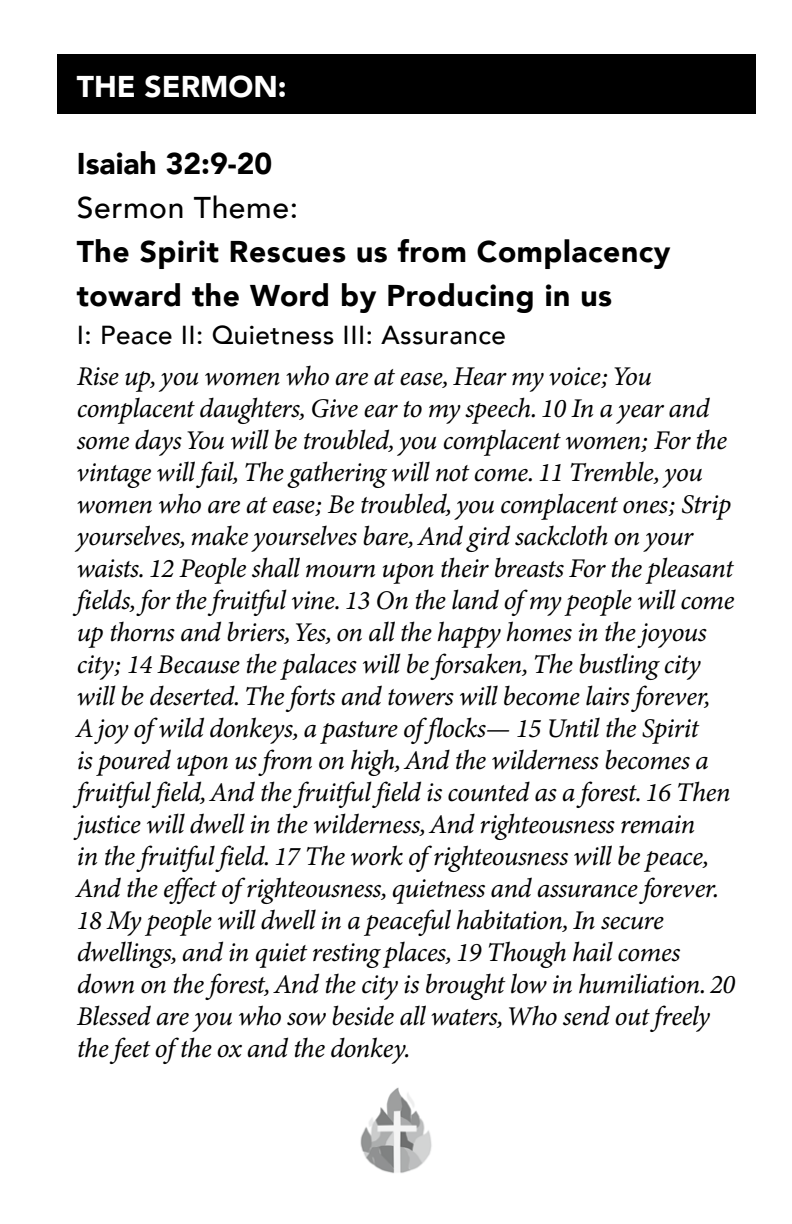
<style>
.page{position:relative;width:792px;height:1224px;background:#fff}
.page>*{position:absolute;margin:0;border:0;box-sizing:border-box;transform-origin:0 0}
.t1{font:900 30px/44px "Avenir";letter-spacing:.02em;color:#000}
.t2{font:900 30px "Avenir";color:#000}
.t3{font:500 30px "Avenir";letter-spacing:.02em;color:#000}
.t4{font:900 30px "Avenir";color:#fff}
.t5{font:italic 27px/32px "Minion Variable Concept";letter-spacing:-.02em;color:#000}
.t6{font:500 26px "Avenir";letter-spacing:.02em;color:#000}
</style>
<div class="page">
<img style="left:360px;top:1087px;width:72px;height:86px">
<div style="left:57px;top:54px;width:699px;height:60px;background:#000"></div>
<p class="t4" style="left:77px;top:61px;width:211px">THE SERMON:</p>
<p class="t2" style="left:77px;top:138px;width:197px">Isaiah 32:9-20</p>
<p class="t3" style="left:77px;top:182px;width:223px">Sermon Theme:</p>
<p class="t1" style="left:77px;top:229px;width:595px">The Spirit Rescues us from Complacency toward the Word by Producing in us</p>
<p class="t6" style="left:77px;top:312px;width:431px">I: Peace II: Quietness III: Assurance</p>
<p class="t5" style="left:77px;top:360px;width:660px">Rise up, you women who are at ease, Hear my voice; You complacent daughters, Give ear to my speech. 10 In a year and some days You will be troubled, you complacent women; For the vintage will fail, The gathering will not come. 11 Tremble, you women who are at ease; Be troubled, you complacent ones; Strip yourselves, make yourselves bare, And gird sackcloth on your waists. 12 People shall mourn upon their breasts For the pleasant fields, for the fruitful vine. 13 On the land of my people will come up thorns and briers, Yes, on all the happy homes in the joyous city; 14 Because the palaces will be forsaken, The bustling city will be deserted. The forts and towers will become lairs forever,<br>A joy of wild donkeys, a pasture of flocks— 15 Until the Spirit<br>is poured upon us from on high, And the wilderness becomes a fruitful field, And the fruitful field is counted as a forest. 16 Then justice will dwell in the wilderness, And righteousness remain<br>in the fruitful field. 17 The work of righteousness will be peace, And the effect of righteousness, quietness and assurance forever.<br>18 My people will dwell in a peaceful habitation, In secure dwellings, and in quiet resting places, 19 Though hail comes down on the forest, And the city is brought low in humiliation. 20<br>Blessed are you who sow beside all waters, Who send out freely the feet of the ox and the donkey.</p>
</div>
